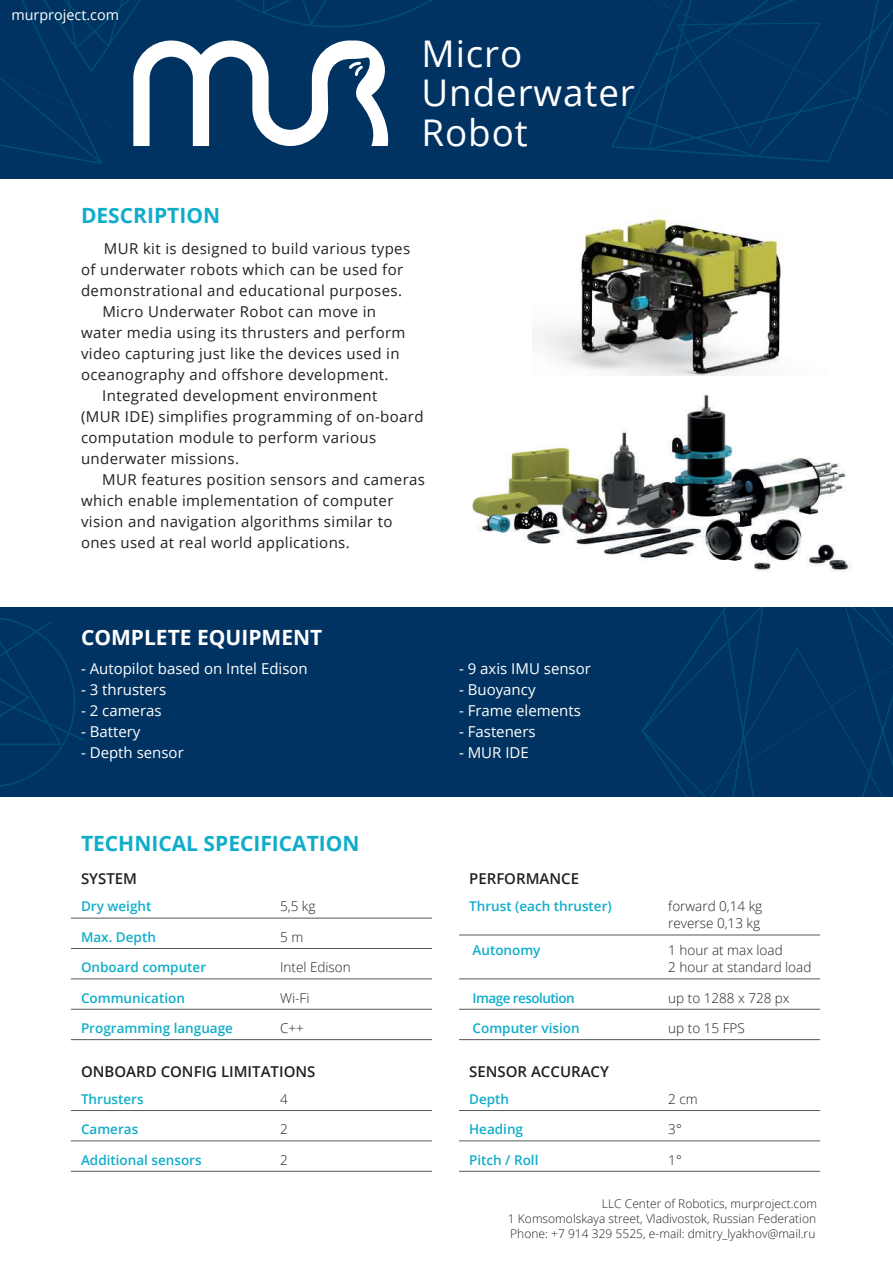
<style>
.page{position:relative;width:893px;height:1263px;background:#fff}
.page>*{position:absolute;margin:0;border:0;box-sizing:border-box;transform-origin:0 0}
.t1{font:36.75px/39.9px "Open Sans";letter-spacing:.025em;color:#fff}
.t2{font:700 21px "Open Sans";color:#10adca}
.t3{font:700 21px "Open Sans";color:#fff}
.t4{font:15px "Open Sans";letter-spacing:.025em;color:#231f20}
.t5{font:15px "Open Sans";color:#fff}
.t6{font:600 15px "Open Sans";color:#231f20}
.t7{font:14.4px "Open Sans";color:#fff}
.t8{font:600 13.5px "Open Sans";color:#10adca}
.t9{font:300 13.5px/16.5px "Open Sans";color:#231f20}
.t10{font:600 13.5px "Open Sans";letter-spacing:-.04em;color:#10adca}
.t11{font:300 12px/15px "Open Sans";color:#231f20;text-align:justify}
</style>
<div class="page">
<hr style="left:71px;top:918px;width:361px;height:1px;background:#57585a">
<hr style="left:71px;top:948px;width:361px;height:1px;background:#57585a">
<hr style="left:71px;top:978px;width:361px;height:1px;background:#57585a">
<hr style="left:71px;top:1009px;width:361px;height:1px;background:#57585a">
<hr style="left:71px;top:1039px;width:361px;height:1px;background:#57585a">
<hr style="left:71px;top:1110px;width:361px;height:1px;background:#57585a">
<hr style="left:71px;top:1140px;width:361px;height:1px;background:#57585a">
<hr style="left:71px;top:1171px;width:361px;height:1px;background:#57585a">
<hr style="left:459px;top:1110px;width:361px;height:1px;background:#57585a">
<hr style="left:459px;top:1140px;width:361px;height:1px;background:#57585a">
<hr style="left:459px;top:1171px;width:361px;height:1px;background:#57585a">
<hr style="left:459px;top:935px;width:361px;height:1px;background:#57585a">
<hr style="left:459px;top:978px;width:361px;height:1px;background:#57585a">
<hr style="left:459px;top:1009px;width:361px;height:1px;background:#57585a">
<hr style="left:459px;top:1039px;width:361px;height:1px;background:#57585a">
<div style="left:0;top:608px;width:893px;height:188px;background:#003361"></div>
<svg style="left:710px;top:608px;width:178px;height:22px"></svg>
<svg style="left:642px;top:630px;width:251px;height:166px"></svg>
<svg style="left:0;top:618px;width:84px;height:169px"></svg>
<div style="left:0;top:0;width:893px;height:179px;background:#003361"></div>
<svg style="left:612px;top:0;width:281px;height:158px"></svg>
<svg style="left:0;top:0;width:432px;height:164px"></svg>
<img style="left:537px;top:212px;width:245px;height:164px">
<img style="left:472px;top:393px;width:380px;height:179px">
<p class="t7" style="left:12px;top:4px;width:109px">murproject.com</p>
<h1 class="t1" style="left:422px;top:32px;width:215px">Micro<br>Underwater<br>Robot</h1>
<h2 class="t2" style="left:81px;top:200px;width:141px">DESCRIPTION</h2>
<p class="t4" style="left:104px;top:239px;width:308px">MUR kit is designed to build various types</p>
<p class="t4" style="left:81px;top:260px;width:324px">of underwater robots which can be used for</p>
<p class="t4" style="left:81px;top:281px;width:322px">demonstrational and educational purposes.</p>
<p class="t4" style="left:102px;top:302px;width:275px">Micro Underwater Robot can move in</p>
<p class="t4" style="left:81px;top:323px;width:326px">water media using its thrusters and perform</p>
<p class="t4" style="left:81px;top:344px;width:320px">video capturing just like the devices used in</p>
<p class="t4" style="left:81px;top:365px;width:309px">oceanography and offshore development.</p>
<p class="t4" style="left:102px;top:386px;width:277px">Integrated development environment</p>
<p class="t4" style="left:81px;top:407px;width:344px">(MUR IDE) simplifies programming of on-board</p>
<p class="t4" style="left:81px;top:428px;width:297px">computation module to perform various</p>
<p class="t4" style="left:81px;top:449px;width:159px">underwater missions.</p>
<p class="t4" style="left:102px;top:470px;width:324px">MUR features position sensors and cameras</p>
<p class="t4" style="left:81px;top:491px;width:314px">which enable implementation of computer</p>
<p class="t4" style="left:81px;top:512px;width:313px">vision and navigation algorithms similar to</p>
<p class="t4" style="left:81px;top:533px;width:270px">ones used at real world applications.</p>
<h2 class="t3" style="left:81px;top:623px;width:243px">COMPLETE EQUIPMENT</h2>
<p class="t5" style="left:81px;top:659px;width:228px">- Autopilot based on Intel Edison</p>
<p class="t5" style="left:81px;top:680px;width:87px">- 3 thrusters</p>
<p class="t5" style="left:81px;top:701px;width:82px">- 2 cameras</p>
<p class="t5" style="left:81px;top:722px;width:61px">- Battery</p>
<p class="t5" style="left:81px;top:743px;width:104px">- Depth sensor</p>
<p class="t5" style="left:459px;top:659px;width:133px">- 9 axis IMU sensor</p>
<p class="t5" style="left:459px;top:680px;width:78px">- Buoyancy</p>
<p class="t5" style="left:459px;top:701px;width:123px">- Frame elements</p>
<p class="t5" style="left:459px;top:722px;width:78px">- Fasteners</p>
<p class="t5" style="left:459px;top:743px;width:71px">- MUR IDE</p>
<h2 class="t2" style="left:81px;top:828px;width:280px">TECHNICAL SPECIFICATION</h2>
<p class="t6" style="left:81px;top:869px;width:58px">SYSTEM</p>
<p class="t6" style="left:469px;top:869px;width:111px">PERFORMANCE</p>
<p class="t8" style="left:81px;top:897px;width:72px">Dry weight</p>
<p class="t9" style="left:280px;top:898px;width:37px">5,5 kg</p>
<p class="t8" style="left:81px;top:927px;width:76px">Max. Depth</p>
<p class="t9" style="left:280px;top:928px;width:25px">5 m</p>
<p class="t8" style="left:81px;top:958px;width:127px">Onboard computer</p>
<p class="t9" style="left:280px;top:958px;width:72px">Intel Edison</p>
<p class="t8" style="left:81px;top:988px;width:105px">Communication</p>
<p class="t9" style="left:280px;top:989px;width:31px">Wi-Fi</p>
<p class="t8" style="left:81px;top:1019px;width:154px">Programming language</p>
<p class="t9" style="left:280px;top:1019px;width:25px">C++</p>
<p class="t8" style="left:469px;top:897px;width:144px">Thrust (each thruster)</p>
<p class="t9" style="left:668px;top:898px;width:96px">forward 0,14 kg reverse 0,13 kg</p>
<p class="t8" style="left:472px;top:941px;width:70px">Autonomy</p>
<p class="t9" style="left:668px;top:942px;width:145px">1 hour at max load<br>2 hour at standard load</p>
<p class="t10" style="left:472px;top:988px;width:104px">Image resolution</p>
<p class="t9" style="left:668px;top:989px;width:123px">up to 1288 x 728 px</p>
<p class="t8" style="left:472px;top:1019px;width:109px">Computer vision</p>
<p class="t9" style="left:668px;top:1019px;width:78px">up to 15 FPS</p>
<p class="t6" style="left:81px;top:1061px;width:236px">ONBOARD CONFIG LIMITATIONS</p>
<p class="t6" style="left:469px;top:1061px;width:141px">SENSOR ACCURACY</p>
<p class="t8" style="left:81px;top:1089px;width:64px">Thrusters</p>
<p class="t9" style="left:280px;top:1090px;width:9px">4</p>
<p class="t8" style="left:81px;top:1120px;width:59px">Cameras</p>
<p class="t9" style="left:280px;top:1120px;width:9px">2</p>
<p class="t8" style="left:81px;top:1150px;width:122px">Additional sensors</p>
<p class="t9" style="left:280px;top:1151px;width:9px">2</p>
<p class="t8" style="left:469px;top:1089px;width:41px">Depth</p>
<p class="t9" style="left:668px;top:1090px;width:31px">2 cm</p>
<p class="t8" style="left:469px;top:1120px;width:55px">Heading</p>
<p class="t9" style="left:668px;top:1120px;width:15px">3°</p>
<p class="t8" style="left:469px;top:1150px;width:71px">Pitch / Roll</p>
<p class="t9" style="left:668px;top:1151px;width:15px">1°</p>
<p class="t11" style="left:508px;top:1196px;width:311px;text-indent:94px">LLC Center of Robotics, murproject.com 1 Komsomolskaya street, Vladivostok, Russian Federation Phone: +7 914 329 5525, e-mail: dmitry_lyakhov@mail.ru</p>
</div>
